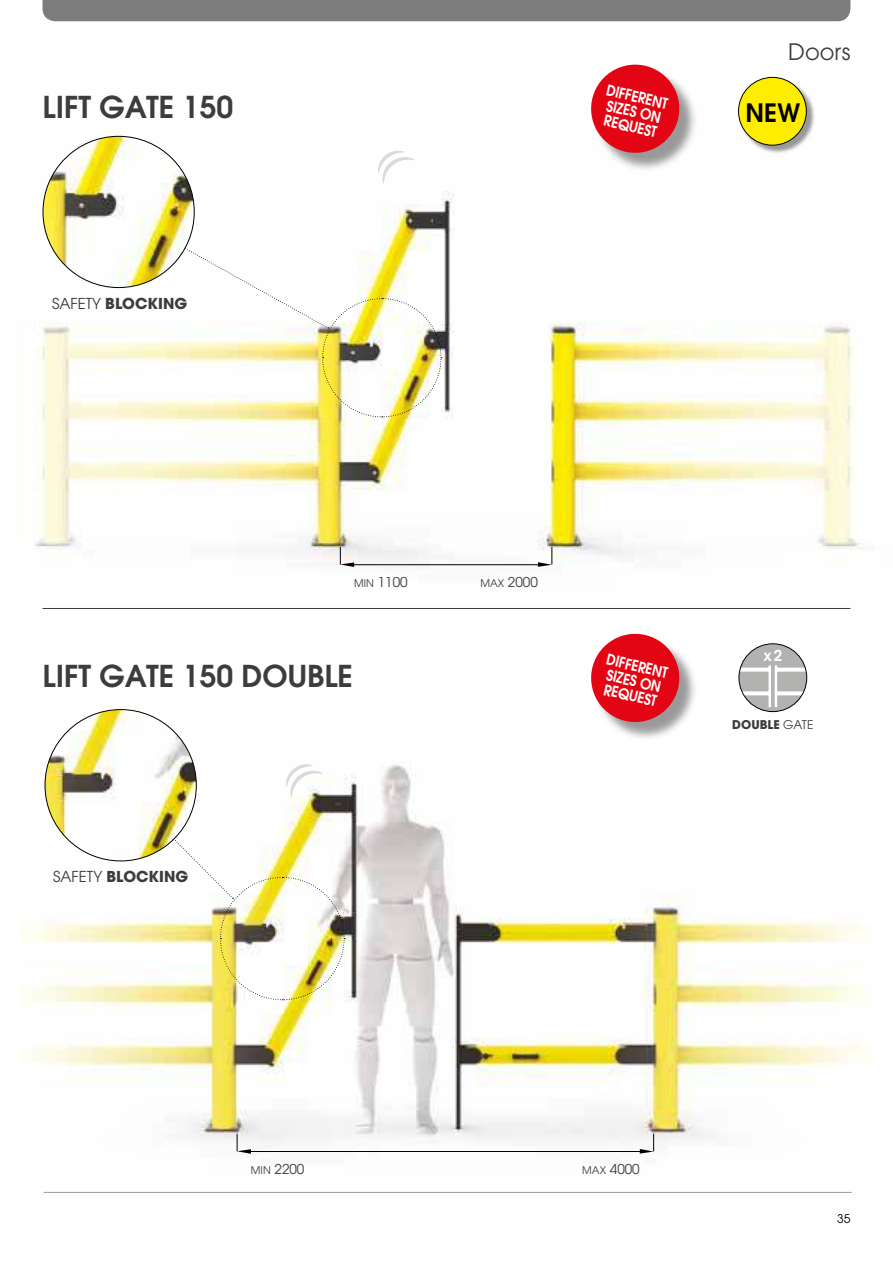
<style>
.page{position:relative;width:893px;height:1263px;background:#fff}
.page>*{position:absolute;margin:0;border:0;box-sizing:border-box;transform-origin:0 0}
.t1{font:600 30px "Avant Garde";color:#3c3c3b}
.t2{font:600 25.2px "Avant Garde";color:#000}
.t3{font:22.5px "Avant Garde";color:#3c3c3b}
.t4{font:600 15px/15px "Avant Garde";color:#fff;scale:.9 1}
.t5{font:700 15px "Avant Garde";color:#3c3c3b}
.t6{font:600 15px "Avant Garde";color:#fff}
.t7{font:13.5px "Avant Garde";color:#3c3c3b}
.t8{font:700 12px "Avant Garde";color:#3c3c3b}
.t9{font:12px "Avant Garde";color:#000}
.s1{font-weight:400}
.s2{font-size:10.5px}
</style>
<div class="page">
<img style="left:20px;top:752px;width:851px;height:441px">
<div style="left:43px;top:0;width:807px;height:21px;background:#7c7c7c"></div>
<img style="left:34px;top:104px;width:828px;height:505px">
<hr style="left:43px;top:608px;width:807px;height:1px;background:#3c3c3b">
<div style="left:594px;top:636px;width:104px;height:105px;background:#000;opacity:.4"></div>
<svg style="left:591px;top:633px;width:94px;height:95px"></svg>
<div style="left:739px;top:78px;width:76px;height:76px;background:#000;opacity:.4"></div>
<div style="left:738px;top:77px;width:68px;height:68px;background:#ffed00;border-radius:50%"></div>
<div style="left:738px;top:77px;width:69px;height:69px;border:1px solid #000;border-radius:50%"></div>
<hr style="left:44px;top:1192px;width:807px;height:1px;background:#9d9c9c">
<div style="left:739px;top:644px;width:68px;height:68px;background:#b2b2b1;border-radius:50%"></div>
<svg style="left:740px;top:665px;width:68px;height:43px"></svg>
<div style="left:738px;top:643px;width:69px;height:69px;border:1px solid #000;border-radius:50%"></div>
<div style="left:594px;top:67px;width:104px;height:104px;background:#000;opacity:.4"></div>
<svg style="left:585px;top:64px;width:100px;height:95px"></svg>
<svg style="left:538px;top:547px;width:15px;height:20px"></svg>
<svg style="left:340px;top:547px;width:14px;height:20px"></svg>
<hr style="left:352px;top:564px;width:188px;height:1px;background:#000">
<svg style="left:640px;top:1134px;width:14px;height:19px"></svg>
<svg style="left:237px;top:1134px;width:14px;height:20px"></svg>
<hr style="left:251px;top:1151px;width:391px;height:1px;background:#000">
<img style="left:45px;top:710px;width:151px;height:151px;border-radius:76px">
<svg style="left:377px;top:150px;width:38px;height:34px"></svg>
<img style="left:120px;top:764px;width:225px;height:236px">
<svg style="left:120px;top:211px;width:322px;height:207px"></svg>
<img style="left:43px;top:136px;width:151px;height:152px;border-radius:76px">
<h1 class="t1" style="left:43px;top:90px;width:192px">LIFT GATE 150</h1>
<p class="t5" style="left:52px;top:295px;width:137px"><span class="s1">SAFETY</span> BLOCKING</p>
<p class="t4" style="left:608px;top:83px;width:71px;rotate:13deg">DIFFERENT<br>SIZES ON<br>REQUEST</p>
<h3 class="t3" style="left:788px;top:39px;width:64px">Doors</h3>
<h2 class="t2" style="left:746px;top:98px;width:56px">NEW</h2>
<p class="t7" style="left:354px;top:574px;width:55px"><span class="s2">MIN</span> 1100</p>
<p class="t7" style="left:480px;top:574px;width:59px"><span class="s2">MAX</span> 2000</p>
<h1 class="t1" style="left:43px;top:659px;width:312px">LIFT GATE 150 DOUBLE</h1>
<p class="t4" style="left:608px;top:652px;width:71px;rotate:13deg">DIFFERENT<br>SIZES ON<br>REQUEST</p>
<p class="t5" style="left:53px;top:868px;width:137px"><span class="s1">SAFETY</span> BLOCKING</p>
<p class="t6" style="left:763px;top:647px;width:20px">x 2</p>
<p class="t8" style="left:732px;top:718px;width:83px">DOUBLE <span class="s1">GATE</span></p>
<p class="t7" style="left:251px;top:1161px;width:55px"><span class="s2">MIN</span> 2200</p>
<p class="t7" style="left:582px;top:1161px;width:59px"><span class="s2">MAX</span> 4000</p>
<p class="t9" style="left:837px;top:1212px;width:15px">35</p>
</div>
